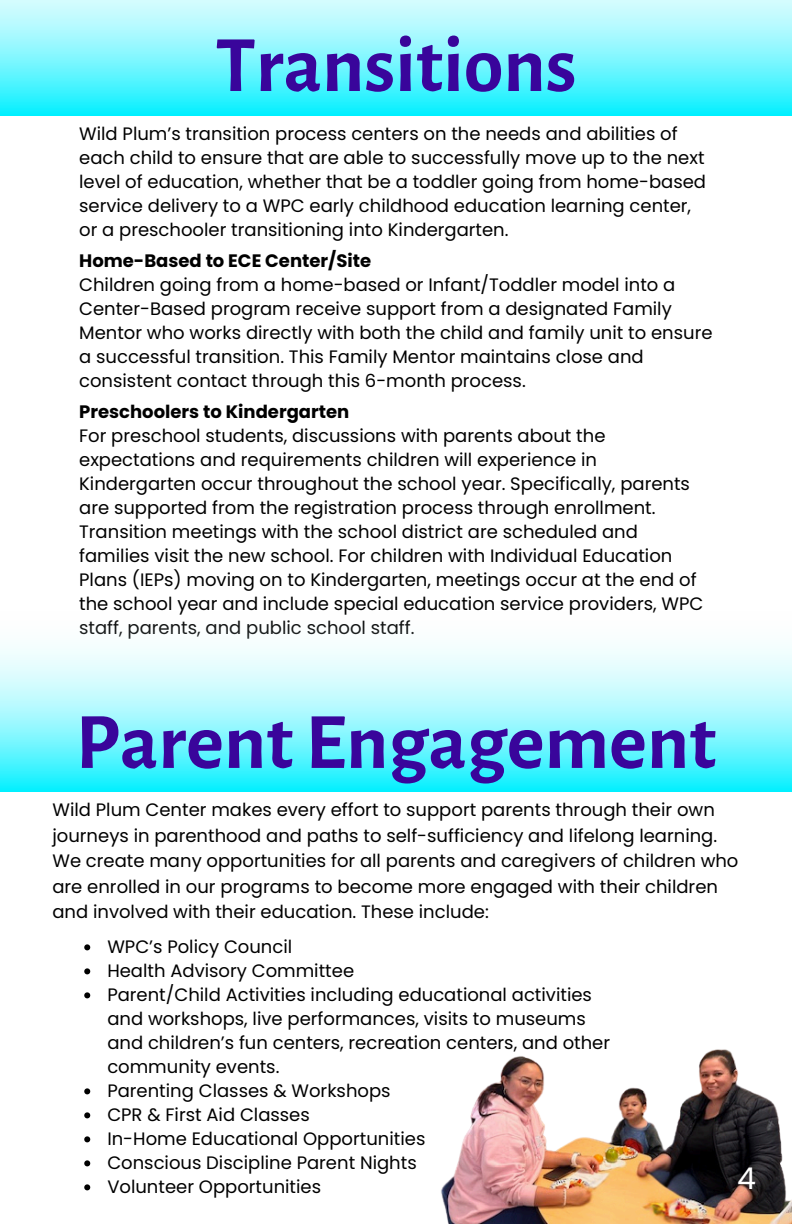
<style>
.page{position:relative;width:792px;height:1224px;background:#fff}
.page>*{position:absolute;margin:0;border:0;box-sizing:border-box;transform-origin:0 0}
.t1{font:700 80px "Alegreya Sans";color:#39059b}
.t2{font:30px "Poppins";color:#fff}
.t3{font:18px/24px "Poppins";color:#000}
.t4{font:700 18px "Poppins";color:#000}
</style>
<div class="page">
<div style="left:0;top:0;width:792px;height:115px;background:linear-gradient(to bottom,#e4fdfe,#11f0ff)"></div>
<svg style="left:0;top:646px;width:792px;height:145px;background:#95f8fe"></svg>
<img style="left:441px;top:1049px;width:351px;height:175px">
<svg style="left:84px;top:944px;width:6px;height:6px"></svg>
<svg style="left:84px;top:968px;width:6px;height:6px"></svg>
<svg style="left:84px;top:992px;width:6px;height:6px"></svg>
<svg style="left:84px;top:1088px;width:6px;height:6px"></svg>
<svg style="left:84px;top:1112px;width:6px;height:6px"></svg>
<svg style="left:84px;top:1136px;width:6px;height:6px"></svg>
<svg style="left:84px;top:1160px;width:6px;height:6px"></svg>
<svg style="left:84px;top:1184px;width:6px;height:6px"></svg>
<p class="t1" style="left:216px;top:27px;width:362px">Transitions</p>
<p class="t3" style="left:79px;top:121px;width:628px">Wild Plum’s transition process centers on the needs and abilities of each child to ensure that are able to successfully move up to the next level of education, whether that be a toddler going from home-based service delivery to a WPC early childhood education learning center, or a preschooler transitioning into Kindergarten.</p>
<p class="t4" style="left:79px;top:248px;width:294px">Home-Based to ECE Center/Site</p>
<p class="t3" style="left:79px;top:272px;width:635px">Children going from a home-based or Infant/Toddler model into a Center-Based program receive support from a designated Family Mentor who works directly with both the child and family unit to ensure a successful transition. This Family Mentor maintains close and consistent contact through this 6-month process.</p>
<p class="t4" style="left:79px;top:399px;width:272px">Preschoolers to Kindergarten</p>
<h1 class="t3" style="left:79px;top:423px;width:626px">For preschool students, discussions with parents about the expectations and requirements children will experience in Kindergarten occur throughout the school year. Specifically, parents are supported from the registration process through enrollment.<br>Transition meetings with the school district are scheduled and families visit the new school. For children with Individual Education Plans (IEPs) moving on to Kindergarten, meetings occur at the end of the school year and include special education service providers, WPC staff, parents, and public school staff.</h1>
<p class="t1" style="left:76px;top:704px;width:642px">Parent Engagement</p>
<p class="t3" style="left:52px;top:797px;width:688px;line-height:25.6px">Wild Plum Center makes every effort to support parents through their own journeys in parenthood and paths to self-sufficiency and lifelong learning.<br>We create many opportunities for all parents and caregivers of children who are enrolled in our programs to become more engaged with their children and involved with their education. These include:</p>
<h1 class="t3" style="left:107px;top:935px;width:186px">WPC’s Policy Council</h1>
<p class="t3" style="left:107px;top:959px;width:248px">Health Advisory Committee</p>
<p class="t3" style="left:107px;top:983px;width:504px">Parent/Child Activities including educational activities and workshops, live performances, visits to museums and children’s fun centers, recreation centers, and other community events.</p>
<p class="t3" style="left:107px;top:1079px;width:285px">Parenting Classes &amp; Workshops</p>
<p class="t3" style="left:107px;top:1103px;width:204px">CPR &amp; First Aid Classes</p>
<p class="t3" style="left:107px;top:1127px;width:320px">In-Home Educational Opportunities</p>
<p class="t3" style="left:107px;top:1151px;width:311px">Conscious Discipline Parent Nights</p>
<p class="t3" style="left:107px;top:1175px;width:215px">Volunteer Opportunities</p>
<p class="t2" style="left:737px;top:1158px;width:20px">4</p>
</div>
